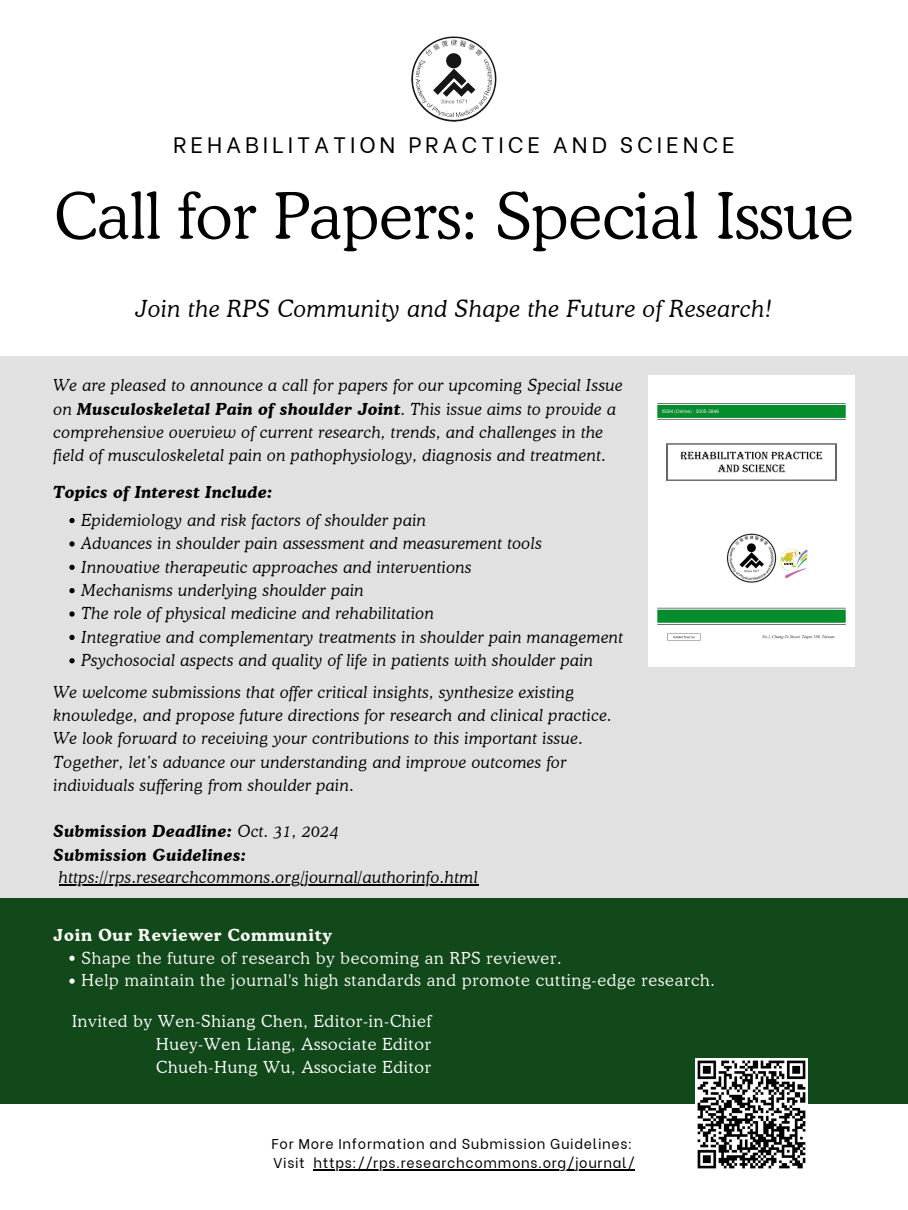
<style>
.page{position:relative;width:908px;height:1210px;background:#fff}
.page>*{position:absolute;margin:0;border:0;box-sizing:border-box;transform-origin:0 0}
.t1{font:300 63.7px "Cooper BT";color:#000}
.t2{font:italic 300 23.41px "Cooper BT";letter-spacing:.03em;color:#000}
.t3{font:22.29px "Be Vietnam";letter-spacing:.175em;color:#000}
.t4{font:italic 300 16.45px/23.4px "Cooper BT";letter-spacing:.03em;color:#000}
.t5{font:300 16.45px/22.8px "Cooper BT";letter-spacing:.05em;color:#fcfaf6}
.t6{font:300 16.45px/22.8px "Cooper BT";letter-spacing:.05em;color:#fff;text-align:justify}
.t7{font:italic 700 16.45px/23.4px "Cooper BT";letter-spacing:.03em;color:#000}
.t8{font:700 16.45px "Cooper BT";letter-spacing:.05em;color:#fcfaf6}
.t9{font:14.14px "Be Vietnam";letter-spacing:.05em;color:#000}
.s1{font-weight:700}
.s2{font-weight:300}
</style>
<div class="page">
<div style="left:0;top:881px;width:907px;height:222px;background:#11491b"></div>
<div style="left:0;top:357px;width:907px;height:541px;background:#e1e1e1"></div>
<img style="left:411px;top:36px;width:86px;height:86px">
<img style="left:695px;top:1058px;width:112px;height:111px">
<img style="left:648px;top:376px;width:205px;height:290px">
<svg style="left:69px;top:518px;width:6px;height:5px"></svg>
<svg style="left:69px;top:541px;width:6px;height:5px"></svg>
<svg style="left:69px;top:564px;width:6px;height:6px"></svg>
<svg style="left:69px;top:588px;width:6px;height:5px"></svg>
<svg style="left:69px;top:611px;width:6px;height:5px"></svg>
<svg style="left:69px;top:635px;width:6px;height:5px"></svg>
<svg style="left:69px;top:658px;width:6px;height:5px"></svg>
<hr style="left:59px;top:884px;width:419px;height:2px;background:#000">
<hr style="left:313px;top:1169px;width:322px;height:1px;background:#000">
<svg style="left:69px;top:955px;width:6px;height:6px"></svg>
<svg style="left:69px;top:978px;width:6px;height:5px"></svg>
<h4 class="t3" style="left:173px;top:126px;width:563px">REHABILITATION PRACTICE AND SCIENCE</h4>
<p class="t1" style="left:54px;top:177px;width:800px">Call for Papers: Special Issue</p>
<p class="t2" style="left:136px;top:294px;width:637px">Join the RPS Community and Shape the Future of Research!</p>
<h3 class="t4" style="left:54px;top:374px;width:570px">We are pleased to announce a call for papers for our upcoming Special Issue on <span class="s1">Musculoskeletal Pain of shoulder Joint</span>. This issue aims to provide a comprehensive overview of current research, trends, and challenges in the field of musculoskeletal pain on pathophysiology, diagnosis and treatment.</h3>
<h5 class="t7" style="left:54px;top:480px;width:220px">Topics of Interest Include:</h5>
<h4 class="t4" style="left:82px;top:508px;width:346px">Epidemiology and risk factors of shoulder pain</h4>
<p class="t4" style="left:82px;top:532px;width:461px">Advances in shoulder pain assessment and measurement tools</p>
<p class="t4" style="left:82px;top:555px;width:391px">Innovative therapeutic approaches and interventions</p>
<p class="t4" style="left:82px;top:578px;width:283px">Mechanisms underlying shoulder pain</p>
<p class="t4" style="left:82px;top:602px;width:353px">The role of physical medicine and rehabilitation</p>
<p class="t4" style="left:82px;top:625px;width:543px">Integrative and complementary treatments in shoulder pain management</p>
<p class="t4" style="left:82px;top:648px;width:513px">Psychosocial aspects and quality of life in patients with shoulder pain</p>
<p class="t4" style="left:54px;top:680px;width:559px">We welcome submissions that offer critical insights, synthesize existing knowledge, and propose future directions for research and clinical practice.<br>We look forward to receiving your contributions to this important issue.<br>Together, let’s advance our understanding and improve outcomes for individuals suffering from shoulder pain.</p>
<h5 class="t7" style="left:54px;top:819px;width:286px">Submission Deadline: <span class="s2">Oct. 31, 2024<br></span>Submission Guidelines:</h5>
<p class="t4" style="left:59px;top:866px;width:420px">https://rps.researchcommons.org/journal/authorinfo.html</p>
<p class="t8" style="left:54px;top:924px;width:279px">Join Our Reviewer Community</p>
<p class="t5" style="left:82px;top:946px;width:634px">Shape the future of research by becoming an RPS reviewer.<br>Help maintain the journal's high standards and promote cutting-edge research.</p>
<p class="t6" style="left:156px;top:1009px;width:276px;text-indent:-84px">Invited by Wen-Shiang Chen, Editor-in-Chief Huey-Wen Liang, Associate Editor Chueh-Hung Wu, Associate Editor</p>
<p class="t9" style="left:271px;top:1131px;width:362px">For More Information and Submission Guidelines:</p>
<h5 class="t9" style="left:273px;top:1151px;width:33px">Visit</h5>
<p class="t9" style="left:313px;top:1151px;width:322px">https://rps.researchcommons.org/journal/</p>
</div>
